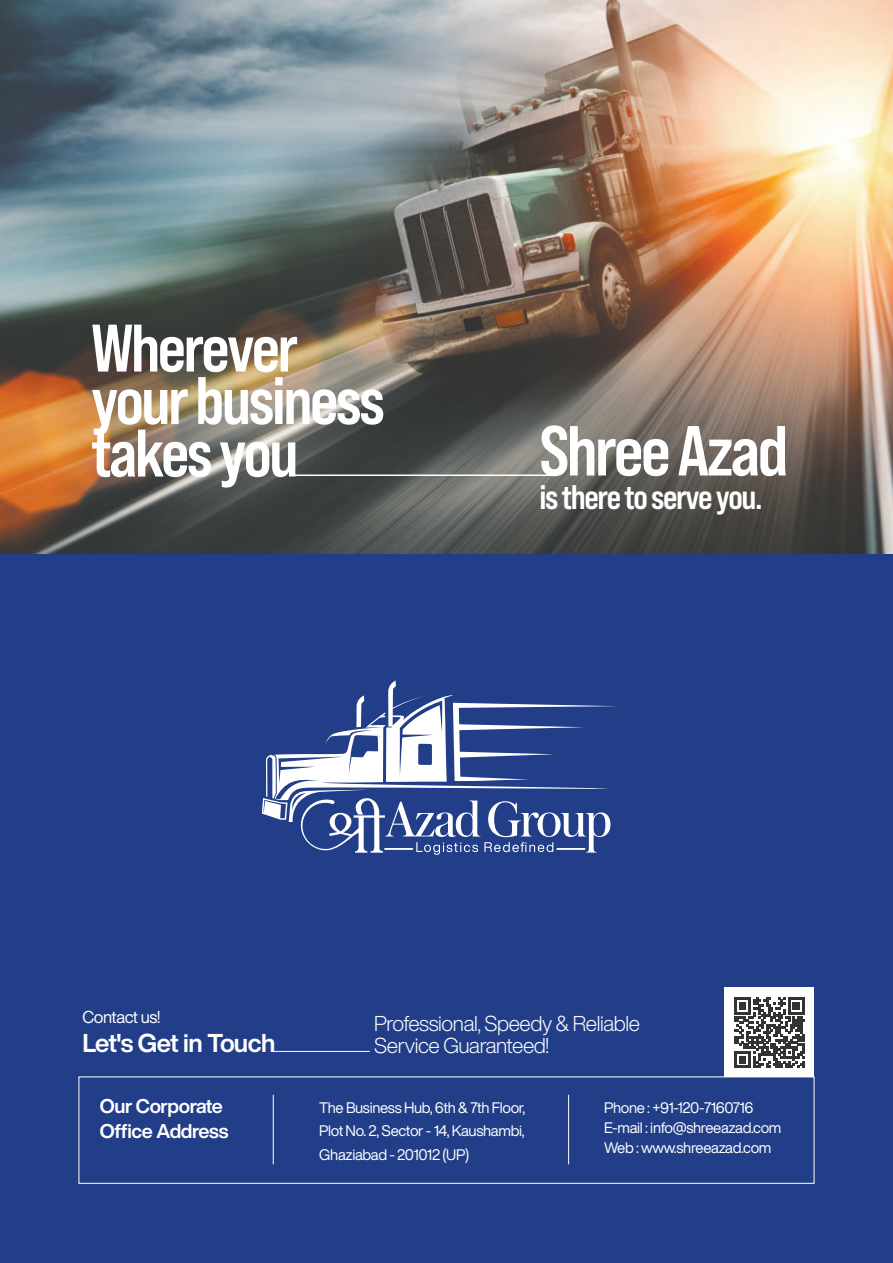
<style>
.page{position:relative;width:893px;height:1263px;background:#fff}
.page>*{position:absolute;margin:0;border:0;box-sizing:border-box;transform-origin:0 0}
.t1{font:70.65px "Bebas Neue Pro Sm E Bd";letter-spacing:-.04em;color:#fff}
.t2{font:67.05px/52.5px "Bebas Neue Pro Sm E Bd";letter-spacing:-.04em;color:#fff}
.t3{font:34.2px "Bebas Neue Pro Sm E Bd";letter-spacing:-.04em;color:#fff}
.t4{font:700 25.35px "Helvetica Now Display";letter-spacing:-.035em;color:#fff}
.t5{font:300 21.15px/21.9px "Helvetica Now Display";letter-spacing:-.02em;color:#fff}
.t6{font:700 19.5px/25.5px "Helvetica Now Display";letter-spacing:-.02em;color:#fff}
.t7{font:16.95px "Helvetica Now Display";letter-spacing:-.025em;color:#fff}
.t8{font:15px/23.2px "Helvetica Now Display";letter-spacing:-.02em;color:#fff;text-align:justify}
</style>
<div class="page">
<img style="left:0;top:0;width:893px;height:555px">
<div style="left:0;top:555px;width:893px;height:708px;background:#223e88"></div>
<svg style="left:262px;top:680px;width:349px;height:140px"></svg>
<svg style="left:289px;top:790px;width:321px;height:65px"></svg>
<hr style="left:293px;top:474px;width:263px;height:2px;background:#fff">
<div style="left:725px;top:988px;width:89px;height:89px;background:#fff"></div>
<svg style="left:734px;top:997px;width:71px;height:71px"></svg>
<div style="left:79px;top:1076px;width:735px;height:108px;border:1px solid #fff"></div>
<hr style="left:273px;top:1095px;width:1px;height:69px;background:#fff">
<hr style="left:568px;top:1095px;width:1px;height:69px;background:#fff">
<hr style="left:273px;top:1051px;width:97px;height:1px;background:#fff">
<h2 class="t2" style="left:91px;top:321px;width:296px">Wherever your business takes you</h2>
<h1 class="t1" style="left:539px;top:409px;width:251px">Shree Azad</h1>
<h3 class="t3" style="left:539px;top:476px;width:225px">is there to serve you.</h3>
<p class="t7" style="left:82px;top:1005px;width:79px">Contact us!</p>
<h3 class="t4" style="left:82px;top:1025px;width:195px">Let's Get in Touch</h3>
<h3 class="t5" style="left:374px;top:1012px;width:267px">Professional, Speedy &amp; Reliable<br>Service Guaranteed!</h3>
<h3 class="t6" style="left:100px;top:1093px;width:130px">Our Corporate<br>Office Address</h3>
<p class="t8" style="left:604px;top:1097px;width:179px;line-height:20.2px;text-align:left">Phone : +91-120-7160716<br>E-mail : info@shreeazad.com<br>Web : www.shreeazad.com</p>
<p class="t8" style="left:319px;top:1096px;width:208px">The Business Hub, 6th &amp; 7th Floor, Plot No. 2, Sector - 14, Kaushambi, Ghaziabad - 201012 (UP)</p>
</div>
